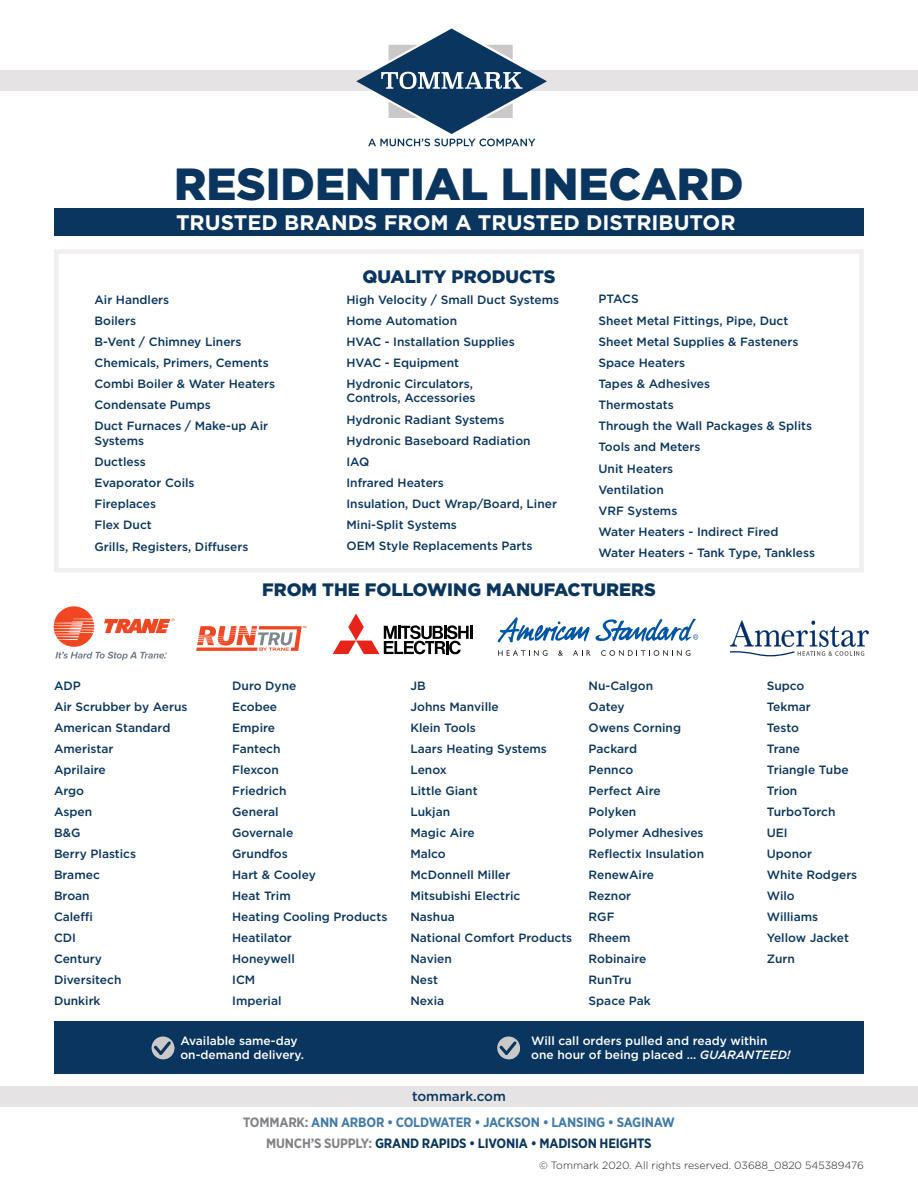
<style>
.page{position:relative;width:918px;height:1188px;background:#fff}
.page>*{position:absolute;margin:0;border:0;box-sizing:border-box;transform-origin:0 0}
.t1{font:900 45px "Gotham";color:#0a355e}
.t2{font:700 21px "Gotham";color:#fff}
.t3{font:900 18px "Gotham";color:#0a355e}
.t4{font:700 13.5px "Gotham Narrow";letter-spacing:-.015em;color:#437ba7}
.t5{font:700 13.5px "Gotham Narrow";letter-spacing:-.015em;color:#0a355e}
.t6{font:500 13.5px "Gotham";color:#0a355e}
.t7{font:500 12px/21px "Gotham";color:#0a355e}
.t8{font:500 12px/14.4px "Gotham";color:#fff}
.t9{font:300 10.5px "Gotham";color:#231f20}
.s1{font-style:italic}
.s2{color:#808285}
</style>
<div class="page">
<div style="left:0;top:1086px;width:918px;height:20px;background:#e6e3e4"></div>
<div style="left:54px;top:249px;width:810px;height:323px;border:4px solid #f1eeee"></div>
<div style="left:54px;top:208px;width:810px;height:28px;background:#0a355e"></div>
<div style="left:0;top:70px;width:918px;height:20px;background:#e6e3e4"></div>
<svg style="left:356px;top:29px;width:191px;height:117px"></svg>
<div style="left:54px;top:1021px;width:810px;height:53px;background:#0a355e"></div>
<svg style="left:152px;top:1036px;width:22px;height:23px"></svg>
<svg style="left:153px;top:1041px;width:21px;height:18px"></svg>
<svg style="left:497px;top:1036px;width:23px;height:23px"></svg>
<svg style="left:499px;top:1041px;width:21px;height:18px"></svg>
<svg style="left:333px;top:614px;width:139px;height:40px"></svg>
<svg style="left:498px;top:650px;width:49px;height:6px"></svg>
<svg style="left:558px;top:650px;width:5px;height:6px"></svg>
<svg style="left:573px;top:650px;width:18px;height:6px"></svg>
<svg style="left:601px;top:650px;width:89px;height:6px"></svg>
<svg style="left:498px;top:617px;width:200px;height:26px"></svg>
<svg style="left:54px;top:606px;width:120px;height:54px"></svg>
<svg style="left:730px;top:621px;width:139px;height:35px"></svg>
<svg style="left:196px;top:626px;width:110px;height:25px"></svg>
<h1 class="t1" style="left:174px;top:153px;width:571px">RESIDENTIAL LINECARD</h1>
<h2 class="t2" style="left:176px;top:209px;width:561px">TRUSTED BRANDS FROM A TRUSTED DISTRIBUTOR</h2>
<p class="t7" style="left:94px;top:289px;width:182px">Air Handlers<br>Boilers<br>B-Vent / Chimney Liners<br>Chemicals, Primers, Cements<br>Combi Boiler &amp; Water Heaters<br>Condensate Pumps<br>Duct Furnaces / Make-up Air</p>
<p class="t7" style="left:94px;top:430px;width:155px">Systems<br>Ductless<br>Evaporator Coils<br>Fireplaces<br>Flex Duct<br>Grills, Registers, Diffusers</p>
<h3 class="t3" style="left:362px;top:264px;width:195px">QUALITY PRODUCTS</h3>
<p class="t7" style="left:346px;top:289px;width:214px">High Velocity / Small Duct Systems<br>Home Automation<br>HVAC - Installation Supplies<br>HVAC - Equipment<br>Hydronic Circulators,</p>
<p class="t7" style="left:346px;top:388px;width:212px">Controls, Accessories<br>Hydronic Radiant Systems<br>Hydronic Baseboard Radiation<br>IAQ<br>Infrared Heaters<br>Insulation, Duct Wrap/Board, Liner<br>Mini-Split Systems<br>OEM Style Replacements Parts</p>
<p class="t7" style="left:598px;top:288px;width:218px">PTACS<br>Sheet Metal Fittings, Pipe, Duct<br>Sheet Metal Supplies &amp; Fasteners<br>Space Heaters<br>Tapes &amp; Adhesives<br>Thermostats<br>Through the Wall Packages &amp; Splits<br>Tools and Meters<br>Unit Heaters<br>Ventilation<br>VRF Systems<br>Water Heaters - Indirect Fired<br>Water Heaters - Tank Type, Tankless</p>
<h3 class="t3" style="left:262px;top:577px;width:395px">FROM THE FOLLOWING MANUFACTURERS</h3>
<p class="t7" style="left:54px;top:676px;width:135px">ADP<br>Air Scrubber by Aerus<br>American Standard<br>Ameristar<br>Aprilaire<br>Argo<br>Aspen<br>B&amp;G<br>Berry Plastics<br>Bramec<br>Broan<br>Caleffi<br>CDI<br>Century<br>Diversitech<br>Dunkirk</p>
<p class="t7" style="left:232px;top:676px;width:157px">Duro Dyne<br>Ecobee<br>Empire<br>Fantech<br>Flexcon<br>Friedrich<br>General<br>Governale<br>Grundfos<br>Hart &amp; Cooley<br>Heat Trim<br>Heating Cooling Products<br>Heatilator<br>Honeywell<br>ICM<br>Imperial</p>
<p class="t7" style="left:410px;top:676px;width:163px">JB<br>Johns Manville<br>Klein Tools<br>Laars Heating Systems<br>Lenox<br>Little Giant<br>Lukjan<br>Magic Aire<br>Malco<br>McDonnell Miller<br>Mitsubishi Electric<br>Nashua<br>National Comfort Products<br>Navien<br>Nest<br>Nexia</p>
<p class="t7" style="left:589px;top:676px;width:117px">Nu-Calgon<br>Oatey<br>Owens Corning<br>Packard<br>Pennco<br>Perfect Aire<br>Polyken<br>Polymer Adhesives<br>Reflectix Insulation<br>RenewAire<br>Reznor<br>RGF<br>Rheem<br>Robinaire<br>RunTru<br>Space Pak</p>
<p class="t7" style="left:767px;top:676px;width:92px">Supco<br>Tekmar<br>Testo<br>Trane<br>Triangle Tube<br>Trion<br>TurboTorch<br>UEI<br>Uponor<br>White Rodgers<br>Wilo<br>Williams<br>Yellow Jacket<br>Zurn</p>
<p class="t8" style="left:180px;top:1033px;width:125px">Available same-day on-demand delivery.</p>
<p class="t8" style="left:531px;top:1033px;width:261px">Will call orders pulled and ready within one hour of being placed … <span class="s1">GUARANTEED!</span></p>
<p class="t6" style="left:412px;top:1088px;width:95px">tommark.com</p>
<p class="t4" style="left:243px;top:1113px;width:433px"><span class="s2">TOMMARK:</span> ANN ARBOR • COLDWATER • JACKSON • LANSING • SAGINAW</p>
<p class="t9" style="left:539px;top:1159px;width:326px">© Tommark 2020. All rights reserved. 03688_0820 545389476</p>
<p class="t5" style="left:266px;top:1134px;width:387px"><span class="s2">MUNCH’S SUPPLY:</span> GRAND RAPIDS • LIVONIA • MADISON HEIGHTS</p>
</div>
